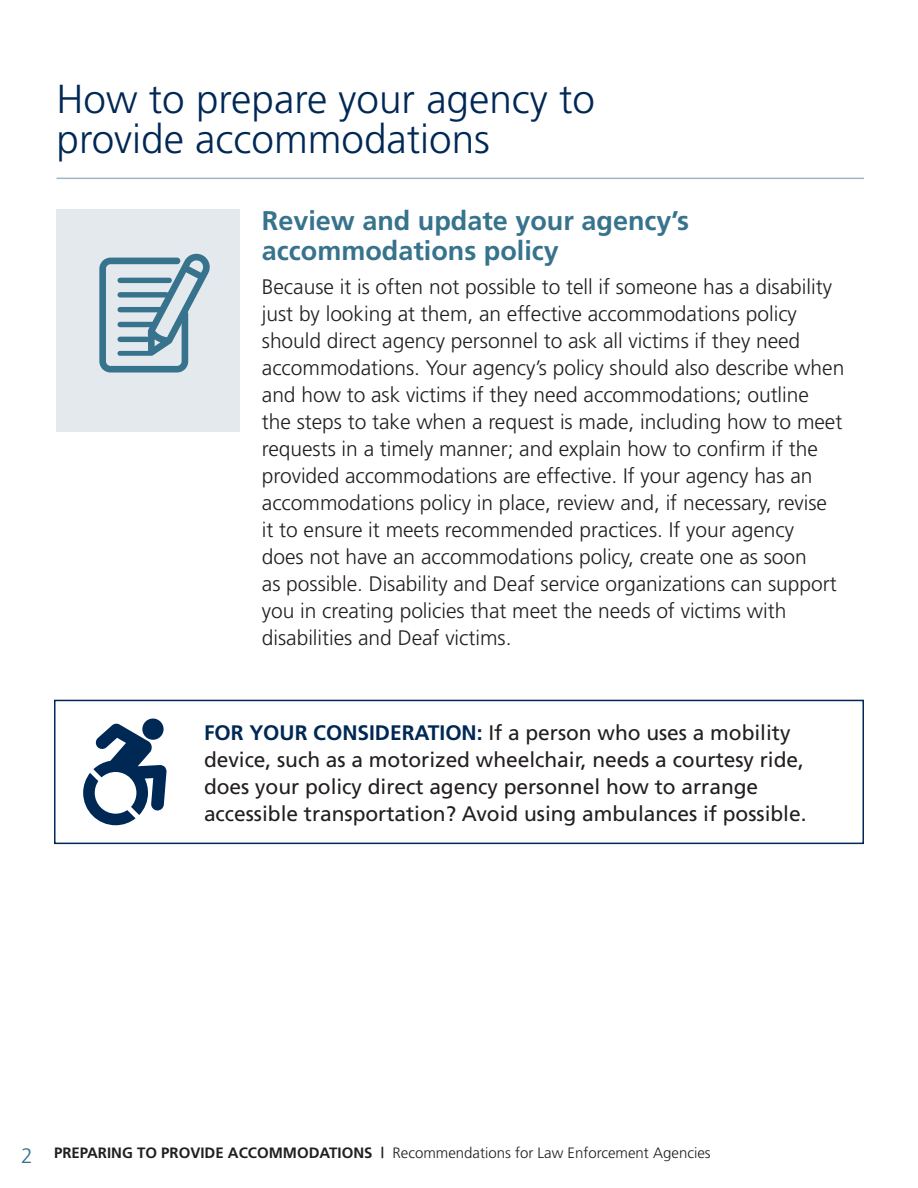
<style>
.page{position:relative;width:918px;height:1188px;background:#fff}
.page>*{position:absolute;margin:0;border:0;box-sizing:border-box;transform-origin:0 0}
.t1{font:300 40.5px/40.5px "Frutiger";color:#002855}
.t2{font:700 27px/30px "Frutiger";color:#37738d}
.t3{font:300 21px/27px "Frutiger";color:#231f20}
.t4{font:21px/27px "Frutiger";color:#231f20}
.t5{font:300 21px "Frutiger";color:#37738d}
.t6{font:300 15px "Frutiger";color:#231f20}
.s1{font-weight:700;color:#002855}
.s2{font-weight:700}
</style>
<div class="page">
<div style="left:56px;top:209px;width:184px;height:223px;background:#e4e9ee"></div>
<div style="left:54px;top:700px;width:810px;height:144px;border:2px solid #002855"></div>
<hr style="left:56px;top:178px;width:808px;height:1px;background:#9fb6c5">
<svg style="left:99px;top:253px;width:111px;height:120px"></svg>
<div style="left:120px;top:278px;width:49px;height:5px;background:#37738d"></div>
<div style="left:120px;top:292px;width:46px;height:6px;background:#37738d"></div>
<div style="left:120px;top:307px;width:41px;height:5px;background:#37738d"></div>
<div style="left:120px;top:322px;width:32px;height:5px;background:#37738d"></div>
<div style="left:120px;top:337px;width:27px;height:5px;background:#37738d"></div>
<div style="left:142px;top:719px;width:22px;height:21px;background:#002855;border-radius:50%"></div>
<svg style="left:83px;top:723px;width:84px;height:102px"></svg>
<h2 class="t1" style="left:56px;top:78px;width:540px">How to prepare your agency to provide accommodations</h2>
<p class="t2" style="left:262px;top:206px;width:429px">Review and update your agency’s accommodations policy</p>
<p class="t3" style="left:262px;top:273px;width:584px">Because it is often not possible to tell if someone has a disability just by looking at them, an effective accommodations policy should direct agency personnel to ask all victims if they need accommodations. Your agency’s policy should also describe when and how to ask victims if they need accommodations; outline<br>the steps to take when a request is made, including how to meet requests in a timely manner; and explain how to confirm if the provided accommodations are effective. If your agency has an accommodations policy in place, review and, if necessary, revise<br>it to ensure it meets recommended practices. If your agency<br>does not have an accommodations policy, create one as soon<br>as possible. Disability and Deaf service organizations can support you in creating policies that meet the needs of victims with disabilities and Deaf victims.</p>
<p class="t4" style="left:204px;top:719px;width:604px"><span class="s1">FOR YOUR CONSIDERATION:</span> If a person who uses a mobility device, such as a motorized wheelchair, needs a courtesy ride, does your policy direct agency personnel how to arrange accessible transportation? Avoid using ambulances if possible.</p>
<p class="t5" style="left:21px;top:1143px;width:13px">2</p>
<p class="t6" style="left:54px;top:1144px;width:658px"><span class="s2">PREPARING TO PROVIDE ACCOMMODATIONS |</span> Recommendations for Law Enforcement Agencies</p>
</div>
